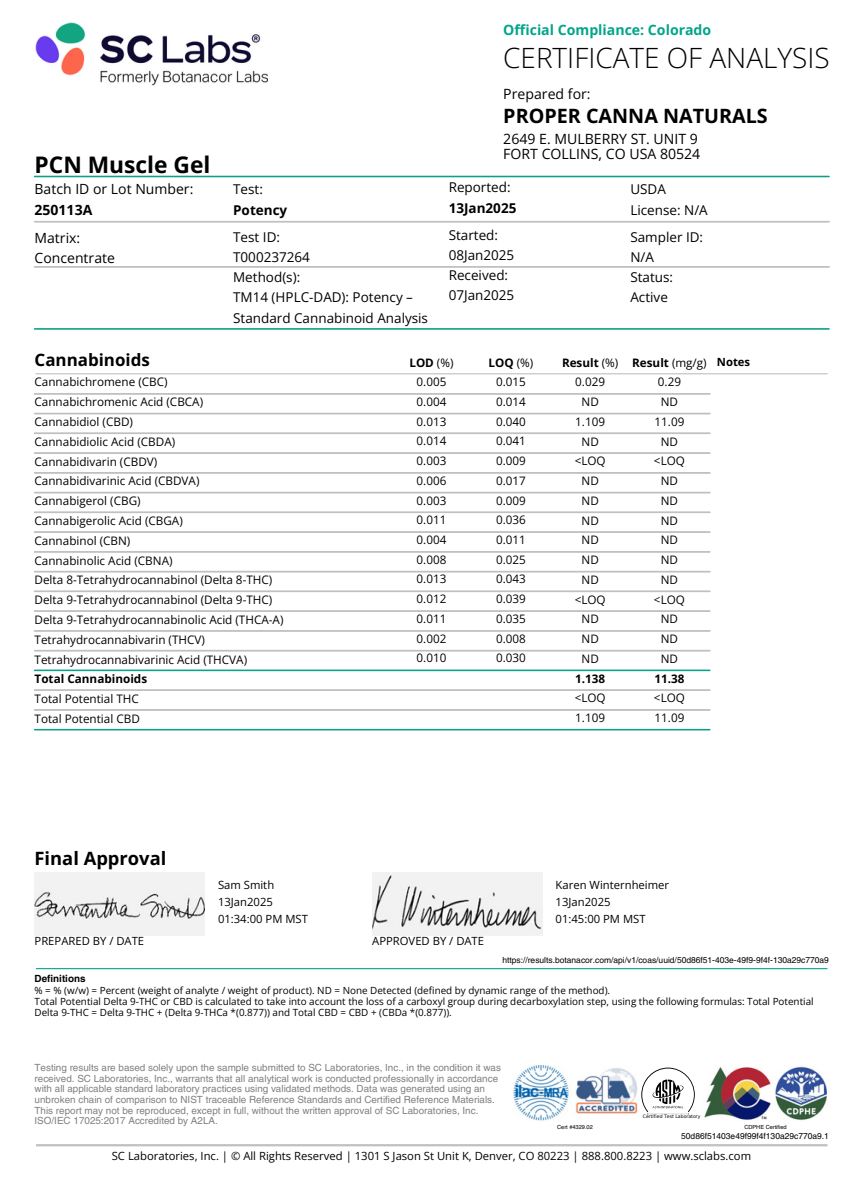
<style>
.page{position:relative;width:864px;height:1188px;background:#fff}
.page>*{position:absolute;margin:0;border:0;box-sizing:border-box;transform-origin:0 0}
.t1{font:300 27.9px "Open Sans";color:#000}
.t2{font:700 22.8px "Open Sans";color:#000}
.t3{font:700 19.8px "Open Sans";color:#000}
.t4{font:700 18.3px "Open Sans";color:#000}
.t5{font:700 16.95px "Open Sans";color:#000}
.t6{font:14.1px/20.2px "Open Sans";color:#000}
.t7{font:700 14.1px "Open Sans";color:#00a58b}
.t8{font:13.5px/20.2px "Open Sans";color:#000}
.t9{font:700 13.5px/20.2px "Open Sans";color:#000}
.t10{font:11.7px/19.8px "Open Sans";color:#000;text-align:center}
.t11{font:11.25px/17px "Open Sans";color:#000}
.t12{font:700 11.25px "Open Sans";color:#000}
.t13{font:9.9px/10.6px "Helvetica LT Pro";color:#808080}
.t14{font:9.9px/12.8px "Open Sans";color:#000}
.t15{font:8.4px "Helvetica LT Pro";color:#000}
.t16{font:5.7px "Helvetica LT Pro";color:#000}
.t17{font:4.65px "DejaVu Sans";color:#000}
.s1{font-weight:700}
.s2{font-weight:400}
.s3{font-family:"Helvetica LT Pro";font-weight:700}
</style>
<div class="page">
<hr style="left:35px;top:176px;width:794px;height:1px;background:#00a58b">
<hr style="left:35px;top:221px;width:794px;height:1px;background:#c0c0c0">
<hr style="left:35px;top:266px;width:794px;height:2px;background:#c0c0c0">
<hr style="left:35px;top:328px;width:794px;height:2px;background:#00a58b">
<img style="left:35px;top:23px;width:232px;height:63px">
<img style="left:35px;top:872px;width:169px;height:63px">
<img style="left:372px;top:872px;width:170px;height:63px">
<hr style="left:36px;top:968px;width:791px;height:1px;background:#00a58b">
<img style="left:513px;top:1066px;width:125px;height:55px">
<svg style="left:641px;top:1068px;width:54px;height:47px"></svg>
<img style="left:704px;top:1066px;width:123px;height:55px">
<hr style="left:36px;top:373px;width:791px;height:1px;background:#c0c0c0">
<hr style="left:35px;top:393px;width:675px;height:2px;background:#c0c0c0">
<hr style="left:35px;top:413px;width:675px;height:1px;background:#c0c0c0">
<hr style="left:35px;top:433px;width:675px;height:1px;background:#c0c0c0">
<hr style="left:35px;top:452px;width:675px;height:2px;background:#c0c0c0">
<hr style="left:35px;top:472px;width:675px;height:2px;background:#c0c0c0">
<hr style="left:35px;top:492px;width:675px;height:1px;background:#c0c0c0">
<hr style="left:35px;top:512px;width:675px;height:1px;background:#c0c0c0">
<hr style="left:35px;top:531px;width:675px;height:2px;background:#c0c0c0">
<hr style="left:35px;top:551px;width:675px;height:2px;background:#c0c0c0">
<hr style="left:35px;top:571px;width:675px;height:1px;background:#c0c0c0">
<hr style="left:35px;top:591px;width:675px;height:1px;background:#c0c0c0">
<hr style="left:35px;top:610px;width:675px;height:2px;background:#c0c0c0">
<hr style="left:35px;top:630px;width:675px;height:2px;background:#c0c0c0">
<hr style="left:35px;top:650px;width:675px;height:1px;background:#c0c0c0">
<hr style="left:35px;top:670px;width:675px;height:1px;background:#00a58b">
<hr style="left:35px;top:689px;width:675px;height:2px;background:#c0c0c0">
<hr style="left:35px;top:709px;width:675px;height:2px;background:#c0c0c0">
<hr style="left:35px;top:729px;width:675px;height:1px;background:#00a58b">
<hr style="left:36px;top:1144px;width:791px;height:2px;background:#c0c0c0">
<p class="t7" style="left:503px;top:20px;width:210px">Official Compliance: Colorado</p>
<p class="t1" style="left:503px;top:38px;width:328px">CERTIFICATE OF ANALYSIS</p>
<h2 class="t6" style="left:503px;top:83px;width:89px">Prepared for:</h2>
<h2 class="t3" style="left:503px;top:102px;width:266px">PROPER CANNA NATURALS</h2>
<h2 class="t6" style="left:503px;top:130px;width:199px;line-height:15.9px">2649 E. MULBERRY ST. UNIT 9<br>FORT COLLINS, CO USA 80524</h2>
<h2 class="t2" style="left:35px;top:149px;width:177px">PCN Muscle Gel</h2>
<h2 class="t6" style="left:35px;top:179px;width:160px">Batch ID or Lot Number:<br><span class="s1">250113A</span></h2>
<h2 class="t6" style="left:35px;top:227px;width:82px">Matrix:<br>Concentrate</h2>
<p class="t8" style="left:449px;top:177px;width:69px">Reported:<br><span class="s1">13Jan2025</span></p>
<p class="t8" style="left:449px;top:224px;width:67px">Started:<br>08Jan2025<br>Received:<br>07Jan2025</p>
<h5 class="t8" style="left:630px;top:179px;width:79px">USDA<br>License: N/A</h5>
<h5 class="t8" style="left:630px;top:226px;width:74px">Sampler ID:<br>N/A<br>Status:<br>Active</h5>
<h2 class="t9" style="left:233px;top:179px;width:56px"><span class="s2">Test:<br></span>Potency</h2>
<h2 class="t8" style="left:233px;top:226px;width:196px">Test ID:<br>T000237264<br>Method(s):<br>TM14 (HPLC-DAD): Potency –<br>Standard Cannabinoid Analysis</h2>
<p class="t10" style="left:409px;top:352px;width:46px"><span class="s1">LOD</span> (%)<br>0.005<br>0.004<br>0.013<br>0.014<br>0.003<br>0.006<br>0.003<br>0.011<br>0.004<br>0.008<br>0.013<br>0.012<br>0.011<br>0.002<br>0.010</p>
<p class="t5" style="left:35px;top:348px;width:117px">Cannabinoids</p>
<h1 class="t10" style="left:489px;top:352px;width:46px"><span class="s1">LOQ</span> (%)<br>0.015<br>0.014<br>0.040<br>0.041<br>0.009<br>0.017<br>0.009<br>0.036<br>0.011<br>0.025<br>0.043<br>0.039<br>0.035<br>0.008<br>0.030</h1>
<h3 class="t10" style="left:562px;top:352px;width:58px"><span class="s1">Result</span> (%)<br>0.029<br>ND<br>1.109<br>ND<br>&lt;LOQ<br>ND<br>ND<br>ND<br>ND<br>ND<br>ND<br>&lt;LOQ<br>ND<br>ND<br>ND<br><span class="s1">1.138 </span>&lt;LOQ<br>1.109</h3>
<h5 class="t10" style="left:632px;top:352px;width:76px"><span class="s1">Result</span> (mg/g)<br>0.29<br>ND<br>11.09<br>ND<br>&lt;LOQ<br>ND<br>ND<br>ND<br>ND<br>ND<br>ND<br>&lt;LOQ<br>ND<br>ND<br>ND<br><span class="s1">11.38<br></span>&lt;LOQ<br>11.09</h5>
<p class="t12" style="left:717px;top:354px;width:35px">Notes</p>
<h2 class="t10" style="left:35px;top:372px;width:250px;text-align:left">Cannabichromene (CBC)<br>Cannabichromenic Acid (CBCA)<br>Cannabidiol (CBD)<br>Cannabidiolic Acid (CBDA)<br>Cannabidivarin (CBDV)<br>Cannabidivarinic Acid (CBDVA)<br>Cannabigerol (CBG)<br>Cannabigerolic Acid (CBGA)<br>Cannabinol (CBN)<br>Cannabinolic Acid (CBNA)<br>Delta 8-Tetrahydrocannabinol (Delta 8-THC)<br>Delta 9-Tetrahydrocannabinol (Delta 9-THC)<br>Delta 9-Tetrahydrocannabinolic Acid (THCA-A)<br>Tetrahydrocannabivarin (THCV)<br>Tetrahydrocannabivarinic Acid (THCVA)<br><span class="s1">Total Cannabinoids<br></span>Total Potential THC<br>Total Potential CBD</h2>
<h2 class="t4" style="left:35px;top:846px;width:133px">Final Approval</h2>
<p class="t11" style="left:35px;top:932px;width:111px">PREPARED BY / DATE</p>
<h2 class="t11" style="left:218px;top:876px;width:91px">Sam Smith<br>13Jan2025<br>01:34:00 PM MST</h2>
<p class="t11" style="left:372px;top:932px;width:113px">APPROVED BY / DATE</p>
<h3 class="t11" style="left:556px;top:876px;width:115px">Karen Winternheimer<br>13Jan2025<br>01:45:00 PM MST</h3>
<h5 class="t15" style="left:502px;top:957px;width:328px">https://results.botanacor.com/api/v1/coas/uuid/50d86f51-403e-49f9-9f4f-130a29c770a9</h5>
<p class="t14" style="left:35px;top:972px;width:577px"><span class="s3">Definitions<br></span>% = % (w/w) = Percent (weight of analyte / weight of product). ND = None Detected (defined by dynamic range of the method).</p>
<p class="t14" style="left:35px;top:996px;width:781px;line-height:10.6px">Total Potential Delta 9-THC or CBD is calculated to take into account the loss of a carboxyl group during decarboxylation step, using the following formulas: Total Potential<br>Delta 9-THC = Delta 9-THC + (Delta 9-THCa *(0.877)) and Total CBD = CBD + (CBDa *(0.877)).</p>
<p class="t13" style="left:35px;top:1063px;width:468px">Testing results are based solely upon the sample submitted to SC Laboratories, Inc., in the condition it was received. SC Laboratories, Inc., warrants that all analytical work is conducted professionally in accordance with all applicable standard laboratory practices using validated methods. Data was generated using an unbroken chain of comparison to NIST traceable Reference Standards and Certified Reference Materials.<br>This report may not be reproduced, except in full, without the written approval of SC Laboratories, Inc.<br>ISO/IEC 17025:2017 Accredited by A2LA.</p>
<p class="t17" style="left:643px;top:1114px;width:59px">Certified Test Laboratory</p>
<p class="t16" style="left:557px;top:1125px;width:37px">Cert #4329.02</p>
<p class="t16" style="left:744px;top:1125px;width:44px">CDPHE Certified</p>
<p class="t15" style="left:681px;top:1133px;width:149px">50d86f51403e49f99f4f130a29c770a9.1</p>
<h4 class="t11" style="left:112px;top:1147px;width:641px">SC Laboratories, Inc. | © All Rights Reserved | 1301 S Jason St Unit K, Denver, CO 80223 | 888.800.8223 | www.sclabs.com</h4>
</div>
